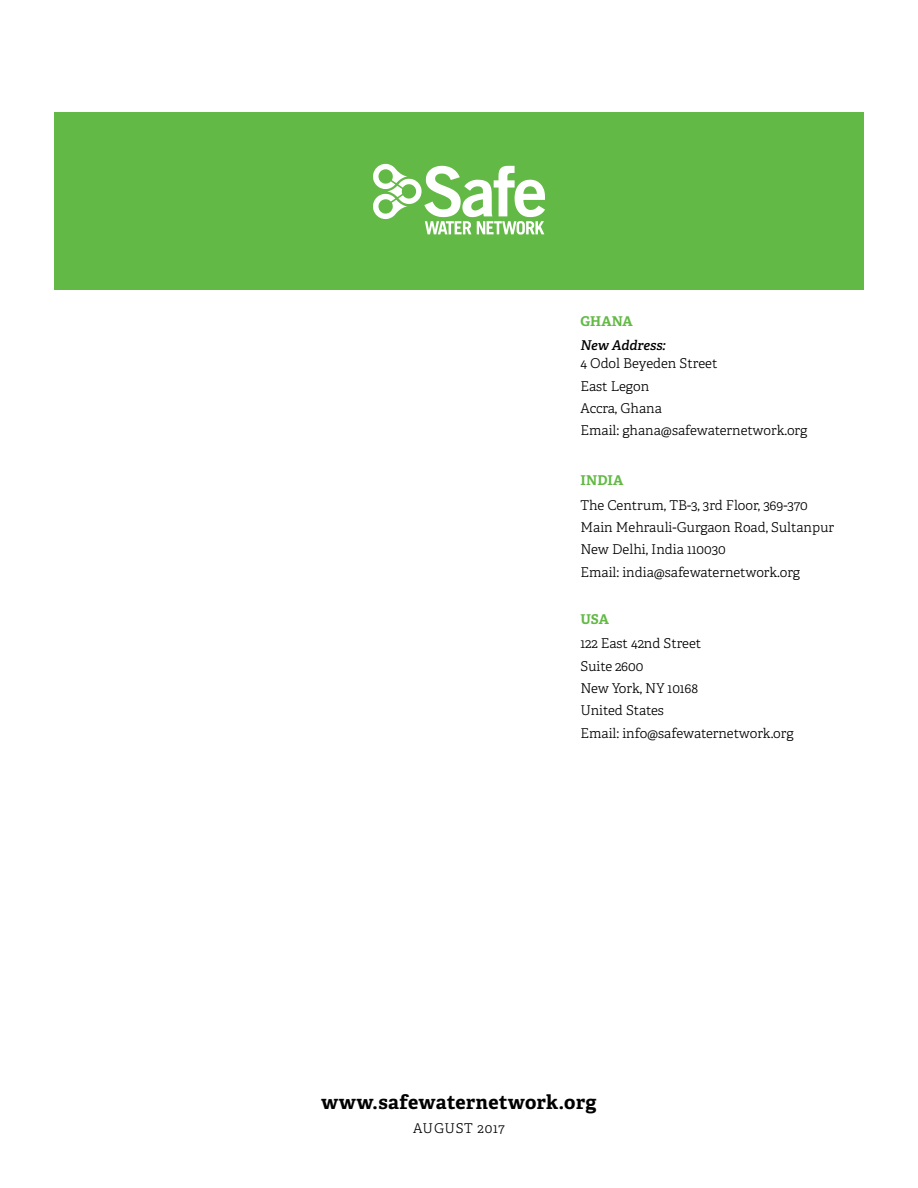
<style>
.page{position:relative;width:918px;height:1188px;background:#fff}
.page>*{position:absolute;margin:0;border:0;box-sizing:border-box;transform-origin:0 0}
.t1{font:700 19.5px "Adelle";letter-spacing:.02em;color:#000}
.t2{font:300 13.5px/22.4px "Adelle";color:#000}
.t3{font:700 13.5px "Adelle";letter-spacing:.01em;color:#63b946}
.t4{font:italic 600 13.5px "Adelle";color:#000}
.t5{font:300 13.5px "Adelle";letter-spacing:.045em;color:#000}
</style>
<div class="page">
<div style="left:54px;top:112px;width:810px;height:177px;background:#63b946"></div>
<svg style="left:373px;top:164px;width:172px;height:71px"></svg>
<p class="t3" style="left:580px;top:312px;width:54px">GHANA</p>
<p class="t4" style="left:580px;top:337px;width:87px">New Address:</p>
<p class="t2" style="left:580px;top:353px;width:228px">4 Odol Beyeden Street<br>East Legon<br>Accra, Ghana<br>Email: ghana@safewaternetwork.org</p>
<p class="t3" style="left:580px;top:471px;width:45px">INDIA</p>
<p class="t2" style="left:580px;top:494px;width:255px">The Centrum, TB-3, 3rd Floor, 369-370<br>Main Mehrauli-Gurgaon Road, Sultanpur New Delhi, India 110030<br>Email: india@safewaternetwork.org</p>
<p class="t3" style="left:580px;top:610px;width:30px">USA</p>
<p class="t2" style="left:580px;top:633px;width:215px">122 East 42nd Street<br>Suite 2600<br>New York, NY 10168<br>United States<br>Email: info@safewaternetwork.org</p>
<h1 class="t1" style="left:321px;top:1090px;width:277px">www.safewaternetwork.org</h1>
<p class="t5" style="left:413px;top:1120px;width:93px">AUGUST 2017</p>
</div>
